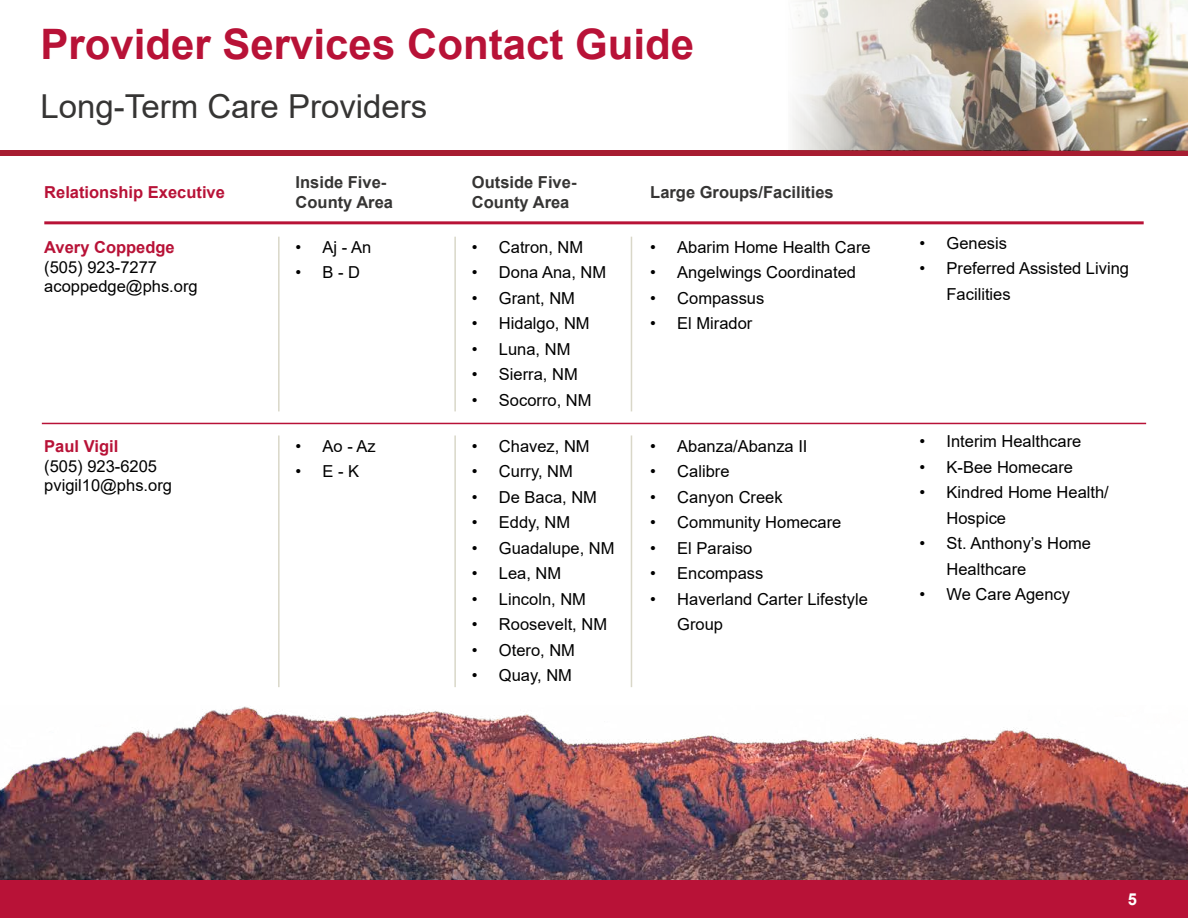
<style>
.page{position:relative;width:1188px;height:918px;background:#fff}
.page>*{position:absolute;margin:0;border:0;box-sizing:border-box;transform-origin:0 0}
.t1{font:700 42px "Arial";color:#b81237}
.t2{font:33px "Arial";color:#363534}
.t3{font:16.5px/25.5px "Arial";color:#000}
.t4{font:700 16.5px/19.8px "Arial";color:#363534}
.t5{font:700 16.5px "Arial";color:#b81237}
.t6{font:700 16.5px "Arial";color:#fff}
</style>
<div class="page">
<div style="left:0;top:151px;width:1188px;height:5px;background:#a71d31"></div>
<hr style="left:44px;top:221px;width:1100px;height:3px;background:#b81237">
<hr style="left:278px;top:237px;width:2px;height:174px;background:#d9d7c8">
<hr style="left:454px;top:237px;width:2px;height:174px;background:#d9d7c8">
<hr style="left:631px;top:237px;width:1px;height:174px;background:#d9d7c8">
<hr style="left:42px;top:423px;width:1104px;height:1px;background:#b81237">
<hr style="left:278px;top:435px;width:2px;height:252px;background:#d9d7c8">
<hr style="left:454px;top:435px;width:2px;height:252px;background:#d9d7c8">
<hr style="left:631px;top:435px;width:1px;height:252px;background:#d9d7c8">
<img style="left:0;top:706px;width:1188px;height:174px">
<div style="left:0;top:880px;width:1188px;height:38px;background:#b81237"></div>
<img style="left:788px;top:0;width:400px;height:151px">
<h1 class="t1" style="left:40px;top:15px;width:655px">Provider Services Contact Guide</h1>
<h2 class="t2" style="left:40px;top:83px;width:388px">Long-Term Care Providers</h2>
<p class="t5" style="left:44px;top:181px;width:182px">Relationship Executive</p>
<p class="t4" style="left:296px;top:173px;width:99px">Inside Five-<br>County Area</p>
<p class="t4" style="left:472px;top:173px;width:106px">Outside Five-<br>County Area</p>
<p class="t4" style="left:650px;top:182px;width:185px">Large Groups/Facilities</p>
<p class="t5" style="left:44px;top:235px;width:132px">Avery Coppedge</p>
<p class="t3" style="left:44px;top:257px;width:155px;line-height:19.8px">(505) 923-7277 acoppedge@phs.org</p>
<p class="t5" style="left:44px;top:434px;width:75px">Paul Vigil</p>
<p class="t3" style="left:44px;top:456px;width:129px;line-height:19.8px">(505) 923-6205 pvigil10@phs.org</p>
<p class="t3" style="left:296px;top:234px;width:77px">• Aj - An</p>
<p class="t3" style="left:296px;top:260px;width:66px">• B - D</p>
<p class="t3" style="left:296px;top:433px;width:82px">• Ao - Az</p>
<p class="t3" style="left:296px;top:459px;width:65px">• E - K</p>
<p class="t3" style="left:472px;top:234px;width:113px">• Catron, NM</p>
<p class="t3" style="left:472px;top:260px;width:136px">• Dona Ana, NM</p>
<p class="t3" style="left:472px;top:285px;width:105px">• Grant, NM</p>
<p class="t3" style="left:472px;top:311px;width:119px">• Hidalgo, NM</p>
<p class="t3" style="left:472px;top:336px;width:100px">• Luna, NM</p>
<p class="t3" style="left:472px;top:362px;width:107px">• Sierra, NM</p>
<p class="t3" style="left:472px;top:387px;width:121px">• Socorro, NM</p>
<p class="t3" style="left:472px;top:433px;width:119px">• Chavez, NM</p>
<p class="t3" style="left:472px;top:459px;width:102px">• Curry, NM</p>
<p class="t3" style="left:472px;top:484px;width:127px">• De Baca, NM</p>
<p class="t3" style="left:472px;top:510px;width:100px">• Eddy, NM</p>
<p class="t3" style="left:472px;top:535px;width:144px">• Guadalupe, NM</p>
<p class="t3" style="left:472px;top:561px;width:91px">• Lea, NM</p>
<p class="t3" style="left:472px;top:586px;width:116px">• Lincoln, NM</p>
<p class="t3" style="left:472px;top:612px;width:137px">• Roosevelt, NM</p>
<p class="t3" style="left:472px;top:637px;width:105px">• Otero, NM</p>
<p class="t3" style="left:472px;top:662px;width:102px">• Quay, NM</p>
<p class="t3" style="left:650px;top:234px;width:222px">• Abarim Home Health Care</p>
<p class="t3" style="left:650px;top:260px;width:207px">• Angelwings Coordinated</p>
<p class="t3" style="left:650px;top:285px;width:116px">• Compassus</p>
<p class="t3" style="left:650px;top:311px;width:104px">• El Mirador</p>
<p class="t3" style="left:650px;top:433px;width:159px">• Abanza/Abanza II</p>
<p class="t3" style="left:650px;top:458px;width:81px">• Calibre</p>
<p class="t3" style="left:650px;top:484px;width:134px">• Canyon Creek</p>
<p class="t3" style="left:650px;top:509px;width:193px">• Community Homecare</p>
<p class="t3" style="left:650px;top:535px;width:104px">• El Paraiso</p>
<p class="t3" style="left:650px;top:560px;width:115px">• Encompass</p>
<p class="t3" style="left:677px;top:586px;width:192px;text-indent:-27px">• Haverland Carter Lifestyle<br>Group</p>
<p class="t3" style="left:920px;top:230px;width:89px">• Genesis</p>
<p class="t3" style="left:947px;top:255px;width:184px;text-indent:-27px">• Preferred Assisted Living<br>Facilities</p>
<p class="t3" style="left:920px;top:429px;width:163px">• Interim Healthcare</p>
<p class="t3" style="left:920px;top:454px;width:155px">• K-Bee Homecare</p>
<p class="t3" style="left:947px;top:480px;width:164px;text-indent:-27px">• Kindred Home Health/<br>Hospice</p>
<p class="t3" style="left:947px;top:531px;width:146px;text-indent:-27px">• St. Anthony’s Home<br>Healthcare</p>
<p class="t3" style="left:920px;top:582px;width:152px">• We Care Agency</p>
<p class="t6" style="left:1128px;top:888px;width:11px">5</p>
</div>
